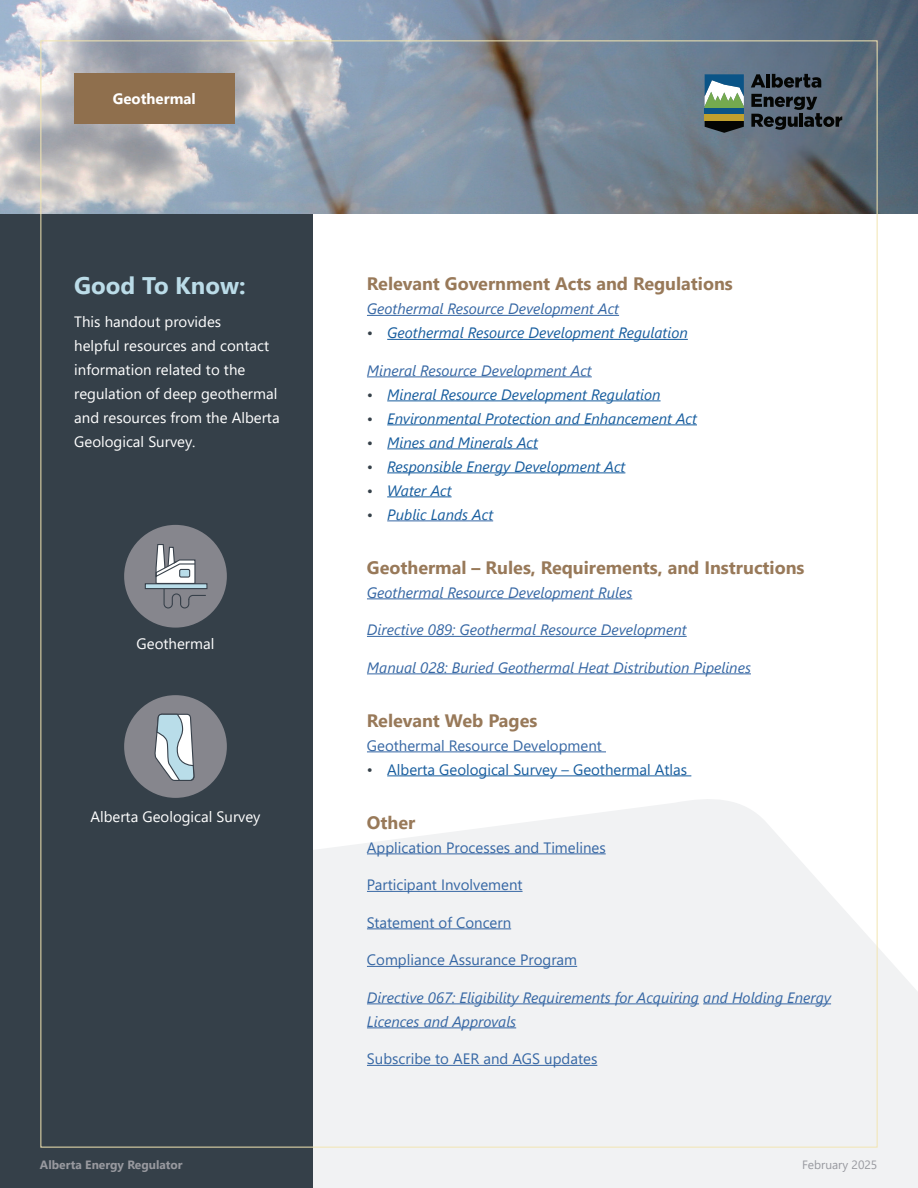
<style>
.page{position:relative;width:918px;height:1188px;background:#fff}
.page>*{position:absolute;margin:0;border:0;box-sizing:border-box;transform-origin:0 0}
.t1{font:700 24px "Segoe UI";color:#bbdce8}
.t2{font:700 18px "Segoe UI";color:#987959}
.t3{font:italic 15px/24px "Segoe UI";color:#3667a4}
.t4{font:italic 15px "Segoe UI";color:#175d9e}
.t5{font:15px/24px "Segoe UI";color:#fff}
.t6{font:15px "Segoe UI";color:#3667a4}
.t7{font:15px "Segoe UI";color:#175d9e}
.t8{font:700 15px "Segoe UI";color:#fff}
.t9{font:700 12px "Segoe UI";color:#98999f}
.t10{font:12px "Segoe UI";color:#98999f}
.s1{color:#354049}
</style>
<div class="page">
<svg style="left:313px;top:799px;width:605px;height:389px;fill:#f1f2f3"></svg>
<div style="left:0;top:214px;width:313px;height:974px;background:#354049"></div>
<img style="left:0;top:0;width:918px;height:214px">
<div style="left:74px;top:74px;width:160px;height:50px;background:#8f6f4d"></div>
<hr style="left:367px;top:315px;width:252px;height:1px;background:#3667a4">
<hr style="left:387px;top:339px;width:301px;height:1px;background:#175d9e">
<hr style="left:367px;top:376px;width:225px;height:1px;background:#3667a4">
<hr style="left:387px;top:400px;width:274px;height:1px;background:#175d9e">
<hr style="left:387px;top:424px;width:310px;height:1px;background:#175d9e">
<hr style="left:387px;top:448px;width:151px;height:1px;background:#175d9e">
<hr style="left:387px;top:472px;width:238px;height:1px;background:#175d9e">
<hr style="left:387px;top:496px;width:65px;height:1px;background:#175d9e">
<hr style="left:387px;top:520px;width:106px;height:1px;background:#3667a4">
<hr style="left:367px;top:598px;width:265px;height:1px;background:#3667a4">
<hr style="left:367px;top:636px;width:320px;height:1px;background:#3667a4">
<hr style="left:367px;top:673px;width:384px;height:1px;background:#3667a4">
<hr style="left:367px;top:751px;width:239px;height:1px;background:#3667a4">
<hr style="left:387px;top:775px;width:304px;height:1px;background:#175d9e">
<hr style="left:367px;top:853px;width:239px;height:1px;background:#3667a4">
<hr style="left:367px;top:891px;width:156px;height:1px;background:#3667a4">
<hr style="left:367px;top:928px;width:144px;height:1px;background:#3667a4">
<hr style="left:367px;top:966px;width:210px;height:1px;background:#3667a4">
<hr style="left:367px;top:1003px;width:332px;height:1px;background:#3667a4">
<hr style="left:703px;top:1003px;width:128px;height:1px;background:#3667a4">
<hr style="left:367px;top:1027px;width:149px;height:1px;background:#3667a4">
<hr style="left:367px;top:1065px;width:230px;height:1px;background:#3667a4">
<svg style="left:751px;top:74px;width:70px;height:14px"></svg>
<div style="left:705px;top:108px;width:39px;height:7px;background:#0a5487"></div>
<svg style="left:705px;top:121px;width:39px;height:12px"></svg>
<svg style="left:705px;top:74px;width:39px;height:34px"></svg>
<div style="left:705px;top:115px;width:39px;height:6px;background:#c0a02e"></div>
<svg style="left:751px;top:94px;width:91px;height:36px"></svg>
<div style="left:124px;top:695px;width:103px;height:103px;background:#86868d;border-radius:50%"></div>
<svg style="left:154px;top:714px;width:40px;height:67px"></svg>
<div style="left:124px;top:525px;width:103px;height:103px;background:#86868d;border-radius:50%"></div>
<div style="left:145px;top:584px;width:62px;height:5px;background:#b9dde9"></div>
<div style="left:145px;top:583px;width:63px;height:6px;border:1px solid #37404a"></div>
<svg style="left:155px;top:544px;width:52px;height:64px"></svg>
<div style="left:180px;top:569px;width:10px;height:8px;background:#b9dde9;border-radius:2px"></div>
<div style="left:179px;top:569px;width:11px;height:9px;border:1px solid #37404a;border-radius:2px"></div>
<p class="t8" style="left:113px;top:85px;width:85px">Geothermal</p>
<h1 class="t1" style="left:74px;top:263px;width:173px">Good To Know:</h1>
<p class="t5" style="left:74px;top:309px;width:207px">This handout provides<br>helpful resources and contact information related to the regulation of deep geothermal and resources from the Alberta<br>Geological Survey.</p>
<p class="t5" style="left:137px;top:631px;width:79px">Geothermal</p>
<p class="t5" style="left:90px;top:803px;width:172px">Alberta Geological Survey</p>
<p class="t2" style="left:367px;top:267px;width:367px">Relevant Government Acts and Regulations</p>
<p class="t3" style="left:367px;top:294px;width:254px">Geothermal Resource Development Act</p>
<p class="t4" style="left:367px;top:319px;width:322px"><span class="s1">•</span> Geothermal Resource Development Regulation</p>
<p class="t3" style="left:367px;top:356px;width:226px">Mineral Resource Development Act</p>
<p class="t4" style="left:367px;top:380px;width:295px"><span class="s1">•</span> Mineral Resource Development Regulation</p>
<p class="t4" style="left:367px;top:404px;width:332px"><span class="s1">•</span> Environmental Protection and Enhancement Act</p>
<p class="t4" style="left:367px;top:428px;width:173px"><span class="s1">•</span> Mines and Minerals Act</p>
<p class="t4" style="left:367px;top:452px;width:260px"><span class="s1">•</span> Responsible Energy Development Act</p>
<p class="t4" style="left:367px;top:476px;width:86px"><span class="s1">•</span> Water Act</p>
<p class="t4" style="left:367px;top:500px;width:128px"><span class="s1">•</span> Public Lands Act</p>
<p class="t2" style="left:367px;top:550px;width:439px">Geothermal – Rules, Requirements, and Instructions</p>
<p class="t3" style="left:367px;top:578px;width:267px">Geothermal Resource Development Rules</p>
<p class="t3" style="left:367px;top:615px;width:321px">Directive 089: Geothermal Resource Development</p>
<p class="t3" style="left:367px;top:653px;width:385px">Manual 028: Buried Geothermal Heat Distribution Pipelines</p>
<p class="t2" style="left:367px;top:703px;width:172px">Relevant Web Pages</p>
<p class="t6" style="left:367px;top:731px;width:236px">Geothermal Resource Development</p>
<p class="t7" style="left:367px;top:755px;width:322px"><span class="s1">•</span> Alberta Geological Survey – Geothermal Atlas</p>
<p class="t2" style="left:367px;top:805px;width:50px">Other</p>
<p class="t6" style="left:367px;top:833px;width:240px">Application Processes and Timelines</p>
<p class="t6" style="left:367px;top:871px;width:157px">Participant Involvement</p>
<p class="t6" style="left:367px;top:908px;width:146px">Statement of Concern</p>
<p class="t6" style="left:367px;top:946px;width:212px">Compliance Assurance Program</p>
<p class="t3" style="left:367px;top:983px;width:466px">Directive 067: Eligibility Requirements for Acquiring and Holding Energy<br>Licences and Approvals</p>
<p class="t6" style="left:367px;top:1045px;width:232px">Subscribe to AER and AGS updates</p>
<p class="t9" style="left:40px;top:1154px;width:144px">Alberta Energy Regulator</p>
<p class="t10" style="left:802px;top:1154px;width:77px">February 2025</p>
</div>
